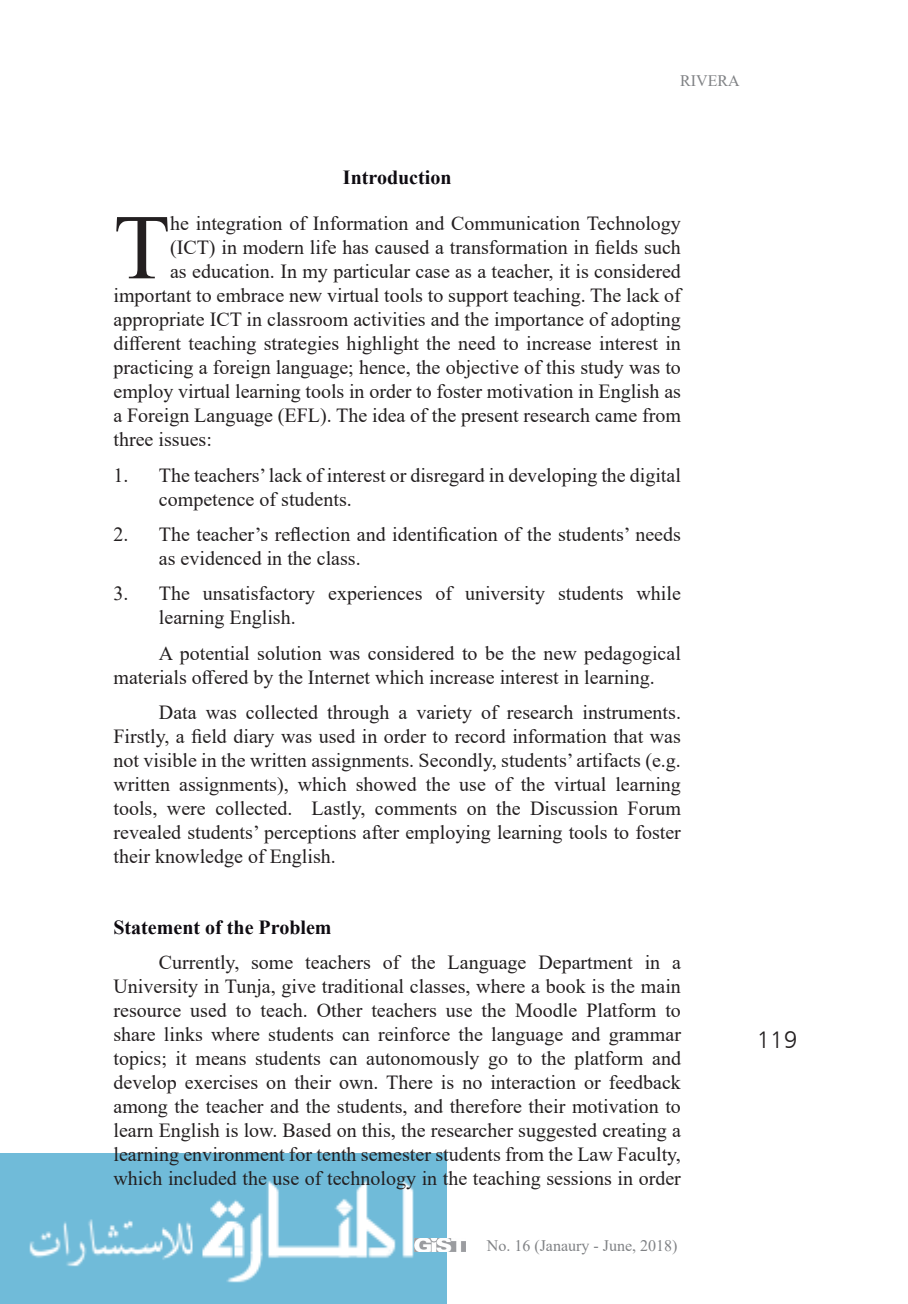
<style>
.page{position:relative;width:908px;height:1304px;background:#fff}
.page>*{position:absolute;margin:0;border:0;box-sizing:border-box;transform-origin:0 0}
.t1{font:92.4px "Times New Roman";color:#231f20}
.t2{font:24px "Humanist 777 BT Light B";color:#231f20}
.t3{font:20px/24px "Times New Roman";color:#231f20}
.t4{font:700 20px "Times New Roman";color:#0e0b11}
.t5{font:16px "Times New Roman";color:#808285}
</style>
<div class="page">
<img style="left:0;top:1154px;width:446px;height:150px">
<img style="left:414px;top:1238px;width:51px;height:13px">
<p class="t5" style="left:679px;top:69px;width:61px">RIVERA</p>
<p class="t4" style="left:343px;top:163px;width:110px">Introduction</p>
<h1 class="t1" style="left:113px;top:182px;width:58px">T</h1>
<p class="t3" style="left:170px;top:211px;width:512px">he integration of Information and Communication Technology</p>
<p class="t3" style="left:170px;top:235px;width:512px">(ICT) in modern life has caused a transformation in fields such</p>
<p class="t3" style="left:170px;top:259px;width:512px">as education. In my particular case as a teacher, it is considered</p>
<p class="t3" style="left:113px;top:283px;width:568px">important to embrace new virtual tools to support teaching. The lack of</p>
<p class="t3" style="left:113px;top:307px;width:568px">appropriate ICT in classroom activities and the importance of adopting</p>
<p class="t3" style="left:113px;top:331px;width:568px">different teaching strategies highlight the need to increase interest in</p>
<p class="t3" style="left:113px;top:355px;width:568px">practicing a foreign language; hence, the objective of this study was to</p>
<p class="t3" style="left:113px;top:379px;width:568px">employ virtual learning tools in order to foster motivation in English as</p>
<p class="t3" style="left:113px;top:403px;width:568px">a Foreign Language (EFL). The idea of the present research came from</p>
<p class="t3" style="left:113px;top:427px;width:100px">three issues:</p>
<p class="t3" style="left:159px;top:462px;width:523px;text-indent:-45px">1. The teachers’ lack of interest or disregard in developing the digital competence of students.</p>
<p class="t3" style="left:159px;top:522px;width:523px;text-indent:-45px">2. The teacher’s reflection and identification of the students’ needs as evidenced in the class.</p>
<p class="t3" style="left:159px;top:581px;width:523px;text-indent:-45px">3. The unsatisfactory experiences of university students while learning English.</p>
<p class="t3" style="left:113px;top:640px;width:568px;text-indent:45px">A potential solution was considered to be the new pedagogical materials offered by the Internet which increase interest in learning.</p>
<p class="t3" style="left:113px;top:700px;width:568px;text-align:justify;text-indent:45px">Data was collected through a variety of research instruments.<br>Firstly, a field diary was used in order to record information that was not visible in the written assignments. Secondly, students’ artifacts (e.g. written assignments), which showed the use of the virtual learning tools, were collected. Lastly, comments on the Discussion Forum revealed students’ perceptions after employing learning tools to foster their knowledge of English.</p>
<p class="t4" style="left:113px;top:913px;width:219px">Statement of the Problem</p>
<p class="t3" style="left:113px;top:950px;width:568px;text-align:justify;text-indent:45px">Currently, some teachers of the Language Department in a University in Tunja, give traditional classes, where a book is the main resource used to teach. Other teachers use the Moodle Platform to share links where students can reinforce the language and grammar topics; it means students can autonomously go to the platform and develop exercises on their own. There is no interaction or feedback among the teacher and the students, and therefore their motivation to learn English is low. Based on this, the researcher suggested creating a learning environment for tenth semester students from the Law Faculty, which included the use of technology in the teaching sessions in order</p>
<p class="t5" style="left:486px;top:1235px;width:192px">No. 16 (Janaury - June, 2018)</p>
<p class="t2" style="left:756px;top:1025px;width:42px">119</p>
</div>
